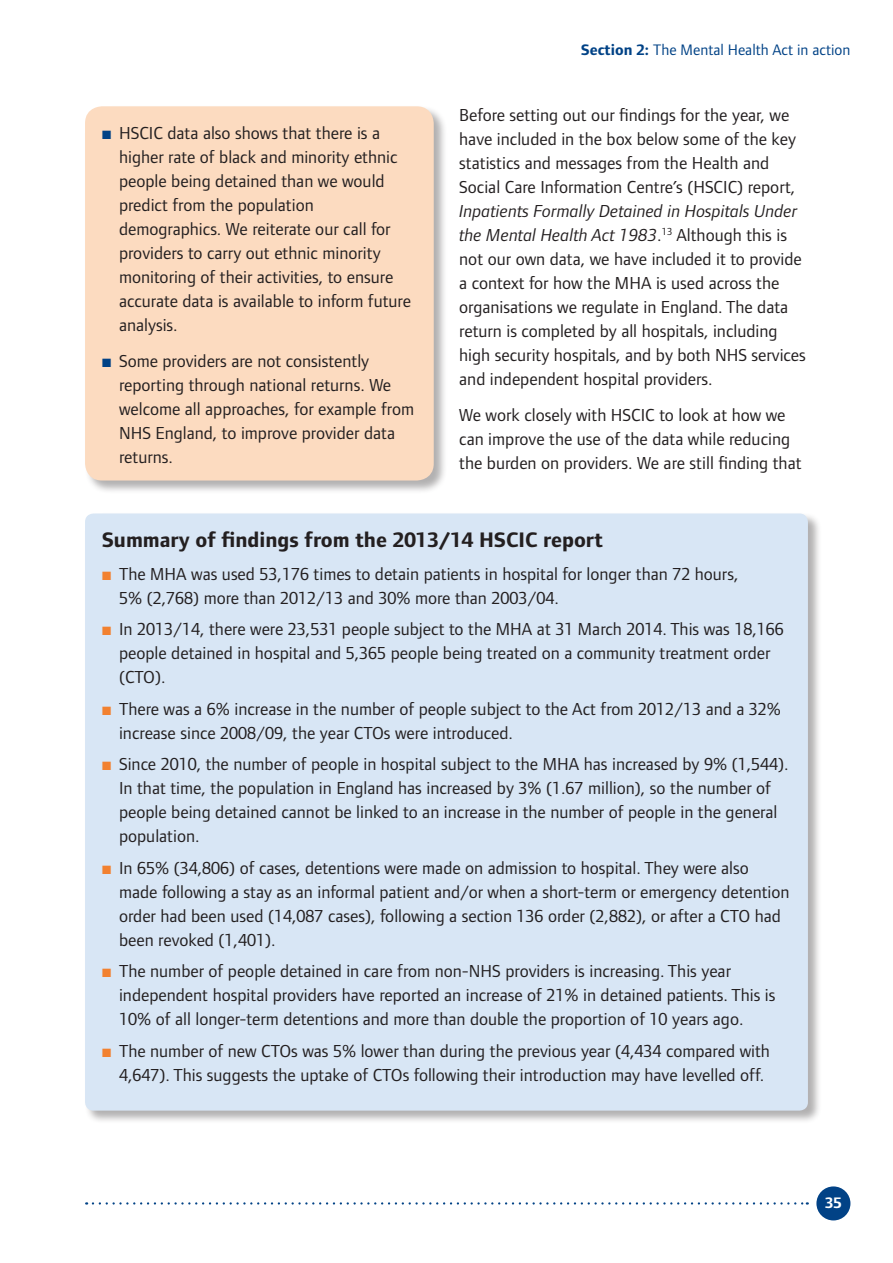
<style>
.page{position:relative;width:893px;height:1263px;background:#fff}
.page>*{position:absolute;margin:0;border:0;box-sizing:border-box;transform-origin:0 0}
._02-C_Head{font:700 21.75px "Foundry Form Sans";color:#231f20}
._01-Main_Text{font:18px/24px "Foundry Form Sans";color:#231f20}
.t1{font:15.75px "Foundry Form Sans";color:#014286}
.t2{font:700 15.75px "Foundry Form Sans";color:#fff}
.s1{color:#014286}
.s2{font-weight:700}
.s3{font-style:italic}
.s4{color:#f28130}
</style>
<div class="page">
<div style="left:816px;top:1186px;width:34px;height:34px;background:#014286;border-radius:50%"></div>
<svg style="left:93px;top:1202px;width:715px;height:2px"></svg>
<div style="left:84px;top:105px;width:363px;height:389px;background:#231f20;opacity:.35"></div>
<div style="left:85px;top:106px;width:349px;height:374px;background:#fcdbc0;border-radius:17px"></div>
<div style="left:84px;top:512px;width:737px;height:612px;background:#231f20;opacity:.35"></div>
<div style="left:85px;top:513px;width:723px;height:597px;background:#d8e6f5;border-radius:9px"></div>
<p class="_01-Main_Text" style="left:119px;top:121px;width:293px;text-indent:-17px"><span class="s1">■■</span> HSCIC data also shows that there is a higher rate of black and minority ethnic people being detained than we would predict from the population demographics. We reiterate our call for providers to carry out ethnic minority monitoring of their activities, to ensure accurate data is available to inform future analysis.</p>
<p class="_01-Main_Text" style="left:119px;top:349px;width:296px;text-indent:-17px"><span class="s1">■■</span> Some providers are not consistently reporting through national returns. We welcome all approaches, for example from NHS England, to improve provider data returns.</p>
<p class="t1" style="left:581px;top:41px;width:271px"><span class="s2">Section 2:</span> The Mental Health Act in action</p>
<p class="_01-Main_Text" style="left:459px;top:102px;width:348px">Before setting out our findings for the year, we have included in the box below some of the key statistics and messages from the Health and Social Care Information Centre’s (HSCIC) report, <span class="s3">Inpatients Formally Detained in Hospitals Under the Mental Health Act 1983</span>.<sup>13</sup> Although this is not our own data, we have included it to provide a context for how the MHA is used across the organisations we regulate in England. The data return is completed by all hospitals, including high security hospitals, and by both NHS services and independent hospital providers.</p>
<p class="_01-Main_Text" style="left:459px;top:402px;width:344px">We work closely with HSCIC to look at how we can improve the use of the data while reducing the burden on providers. We are still finding that</p>
<p class="_02-C_Head" style="left:102px;top:528px;width:502px">Summary of findings from the 2013/14 HSCIC report</p>
<p class="_01-Main_Text" style="left:119px;top:562px;width:621px;text-indent:-17px"><span class="s4">■</span> The MHA was used 53,176 times to detain patients in hospital for longer than 72 hours,<br>5% (2,768) more than 2012/13 and 30% more than 2003/04.</p>
<p class="_01-Main_Text" style="left:119px;top:617px;width:666px;text-indent:-17px"><span class="s4">■</span> In 2013/14, there were 23,531 people subject to the MHA at 31 March 2014. This was 18,166 people detained in hospital and 5,365 people being treated on a community treatment order (CTO).</p>
<p class="_01-Main_Text" style="left:119px;top:696px;width:663px;text-indent:-17px"><span class="s4">■</span> There was a 6% increase in the number of people subject to the Act from 2012/13 and a 32% increase since 2008/09, the year CTOs were introduced.</p>
<p class="_01-Main_Text" style="left:119px;top:752px;width:671px;text-indent:-17px"><span class="s4">■</span> Since 2010, the number of people in hospital subject to the MHA has increased by 9% (1,544).<br>In that time, the population in England has increased by 3% (1.67 million), so the number of people being detained cannot be linked to an increase in the number of people in the general population.</p>
<p class="_01-Main_Text" style="left:119px;top:855px;width:672px;text-indent:-17px"><span class="s4">■</span> In 65% (34,806) of cases, detentions were made on admission to hospital. They were also made following a stay as an informal patient and/or when a short-term or emergency detention order had been used (14,087 cases), following a section 136 order (2,882), or after a CTO had been revoked (1,401).</p>
<p class="_01-Main_Text" style="left:119px;top:959px;width:658px;text-indent:-17px"><span class="s4">■</span> The number of people detained in care from non-NHS providers is increasing. This year independent hospital providers have reported an increase of 21% in detained patients. This is<br>10% of all longer-term detentions and more than double the proportion of 10 years ago.</p>
<p class="_01-Main_Text" style="left:119px;top:1038px;width:652px;text-indent:-17px"><span class="s4">■</span> The number of new CTOs was 5% lower than during the previous year (4,434 compared with<br>4,647). This suggests the uptake of CTOs following their introduction may have levelled off.</p>
<p class="t2" style="left:825px;top:1194px;width:18px">35</p>
</div>
